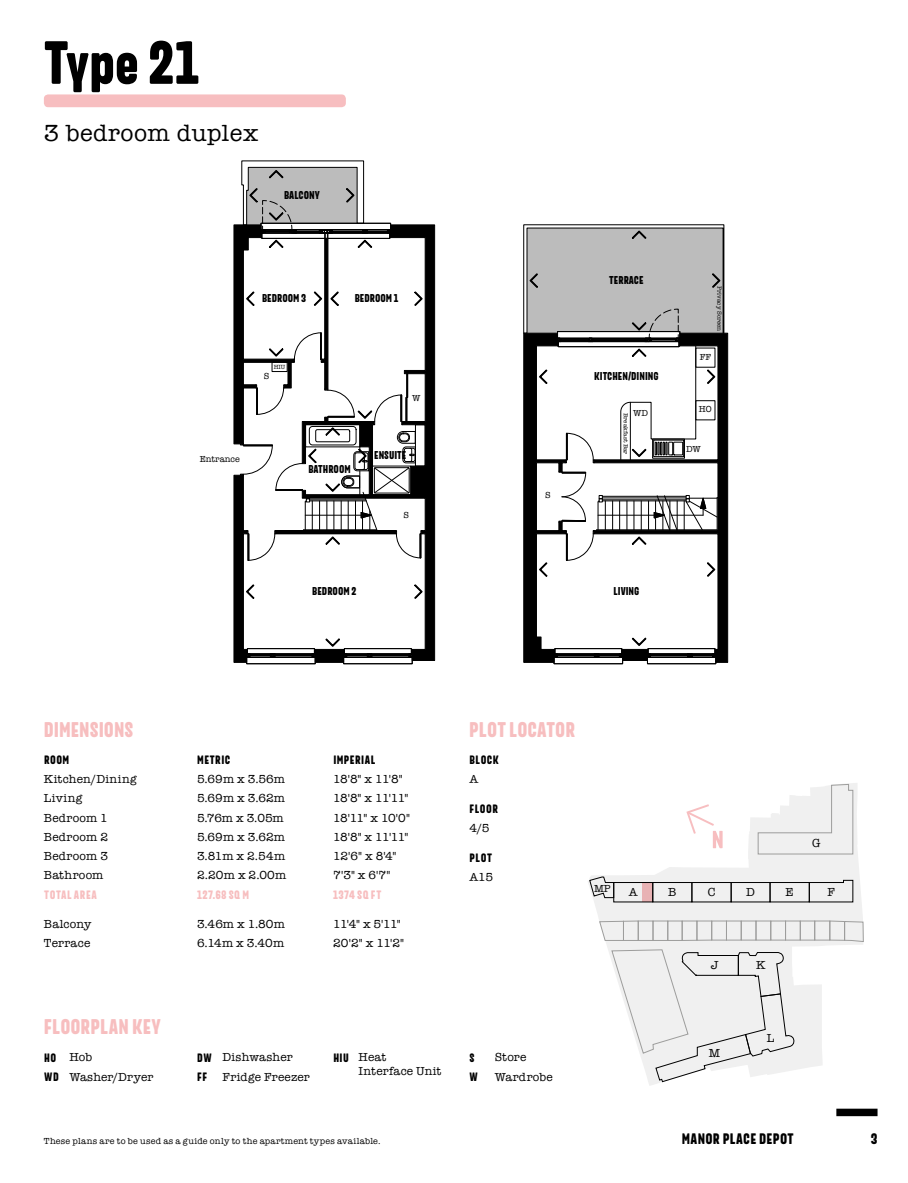
<style>
.page{position:relative;width:908px;height:1183px;background:#fff}
.page>*{position:absolute;margin:0;border:0;box-sizing:border-box;transform-origin:0 0}
.t1{font:60px "Merlod Autre Norme";letter-spacing:-.005em;color:#000}
.t2{font:24px "American Typewriter";letter-spacing:.02em;color:#000}
.t3{font:21px "Merlod Autre Norme";letter-spacing:.005em;color:#f7bebf}
.t4{font:15px "Merlod Autre Norme";letter-spacing:.02em;color:#000}
.t5{font:12px/13.5px "American Typewriter";letter-spacing:.015em;color:#000}
.t6{font:12px "Merlod Autre Norme";letter-spacing:.04em;color:#000}
.t7{font:12px "Merlod Autre Norme";letter-spacing:.045em;color:#f7bebf}
.t8{font:11.25px "Merlod Autre Norme";color:#000}
.t9{font:10.5px "American Typewriter";color:#000}
.t10{font:9px "American Typewriter";letter-spacing:.025em;color:#000}
.t11{font:9px "American Typewriter";color:#000}
.t12{font:6.15px "American Typewriter";color:#000}
.s1{font-family:"Merlod Autre Norme"}
</style>
<div class="page">
<svg style="left:588px;top:783px;width:275px;height:302px"></svg>
<div style="left:613px;top:882px;width:40px;height:20px;border:1px solid #000"></div>
<div style="left:652px;top:882px;width:40px;height:20px;border:1px solid #000"></div>
<div style="left:691px;top:882px;width:40px;height:20px;border:1px solid #000"></div>
<div style="left:731px;top:882px;width:39px;height:20px;border:1px solid #000"></div>
<div style="left:769px;top:882px;width:40px;height:20px;border:1px solid #000"></div>
<svg style="left:808px;top:879px;width:45px;height:24px"></svg>
<svg style="left:589px;top:876px;width:25px;height:22px"></svg>
<svg style="left:757px;top:783px;width:96px;height:72px"></svg>
<svg style="left:599px;top:920px;width:24px;height:21px"></svg>
<div style="left:623px;top:920px;width:15px;height:21px;border:1px solid #9d9d9c"></div>
<div style="left:638px;top:920px;width:15px;height:21px;border:1px solid #9d9d9c"></div>
<div style="left:652px;top:920px;width:16px;height:21px;border:1px solid #9d9d9c"></div>
<div style="left:667px;top:920px;width:15px;height:21px;border:1px solid #9d9d9c"></div>
<div style="left:682px;top:920px;width:15px;height:21px;border:1px solid #9d9d9c"></div>
<div style="left:696px;top:920px;width:16px;height:20px;border:1px solid #9d9d9c"></div>
<div style="left:711px;top:920px;width:16px;height:20px;border:1px solid #9d9d9c"></div>
<div style="left:726px;top:920px;width:15px;height:20px;border:1px solid #9d9d9c"></div>
<div style="left:741px;top:920px;width:15px;height:20px;border:1px solid #9d9d9c"></div>
<div style="left:755px;top:920px;width:16px;height:20px;border:1px solid #9d9d9c"></div>
<div style="left:770px;top:920px;width:16px;height:20px;border:1px solid #9d9d9c"></div>
<div style="left:785px;top:920px;width:15px;height:20px;border:1px solid #9d9d9c"></div>
<div style="left:800px;top:920px;width:15px;height:20px;border:1px solid #9d9d9c"></div>
<div style="left:814px;top:920px;width:16px;height:20px;border:1px solid #9d9d9c"></div>
<svg style="left:829px;top:920px;width:35px;height:22px"></svg>
<svg style="left:611px;top:950px;width:184px;height:132px"></svg>
<svg style="left:424px;top:224px;width:11px;height:437px;background:#0e0e0e"></svg>
<svg style="left:724px;top:333px;width:4px;height:330px"></svg>
<div style="left:246px;top:657px;width:69px;height:7px;border:1px solid #000"></div>
<div style="left:343px;top:657px;width:69px;height:7px;border:1px solid #000"></div>
<div style="left:554px;top:657px;width:69px;height:7px;border:1px solid #000"></div>
<div style="left:647px;top:657px;width:69px;height:7px;border:1px solid #000"></div>
<svg style="left:523px;top:224px;width:201px;height:439px"></svg>
<svg style="left:233px;top:160px;width:191px;height:503px"></svg>
<div style="left:643px;top:882px;width:10px;height:20px;background:#e8b2b4"></div>
<div style="left:836px;top:1108px;width:41px;height:8px;background:#000"></div>
<div style="left:44px;top:94px;width:302px;height:13px;background:#f7bec0;border-radius:4px"></div>
<svg style="left:686px;top:804px;width:36px;height:44px"></svg>
<h1 class="t1" style="left:44px;top:24px;width:157px">Type 21</h1>
<h2 class="t2" style="left:44px;top:114px;width:216px">3 bedroom duplex</h2>
<p class="t8" style="left:284px;top:188px;width:37px">BALCONY</p>
<p class="t8" style="left:262px;top:291px;width:46px">BEDROOM 3</p>
<p class="t12" style="left:274px;top:362px;width:13px">HIU</p>
<p class="t10" style="left:264px;top:369px;width:7px">S</p>
<p class="t8" style="left:355px;top:291px;width:45px">BEDROOM 1</p>
<p class="t10" style="left:412px;top:391px;width:10px">W</p>
<p class="t11" style="left:200px;top:452px;width:41px">Entrance</p>
<p class="t8" style="left:374px;top:448px;width:34px">ENSUITE</p>
<p class="t8" style="left:308px;top:462px;width:44px">BATHROOM</p>
<p class="t8" style="left:312px;top:584px;width:46px">BEDROOM 2</p>
<p class="t10" style="left:403px;top:508px;width:7px">S</p>
<p class="t10" style="left:545px;top:488px;width:7px">S</p>
<p class="t8" style="left:609px;top:273px;width:36px">TERRACE</p>
<p class="t8" style="left:594px;top:369px;width:66px">KITCHEN/DINING</p>
<p class="t10" style="left:633px;top:406px;width:16px">WD</p>
<p class="t12" style="left:630px;top:413px;width:43px;rotate:90deg">Breakfast Bar</p>
<p class="t12" style="left:724px;top:286px;width:47px;rotate:90deg">Privacy Screen</p>
<p class="t10" style="left:700px;top:350px;width:13px">FF</p>
<p class="t10" style="left:699px;top:402px;width:14px">HO</p>
<p class="t10" style="left:686px;top:442px;width:16px">DW</p>
<p class="t8" style="left:613px;top:583px;width:27px">LIVING</p>
<h3 class="t3" style="left:44px;top:716px;width:91px">DIMENSIONS</h3>
<h3 class="t3" style="left:469px;top:716px;width:108px">PLOT LOCATOR</h3>
<p class="t6" style="left:44px;top:752px;width:27px">ROOM</p>
<p class="t6" style="left:197px;top:752px;width:35px">METRIC</p>
<p class="t6" style="left:333px;top:752px;width:44px">IMPERIAL</p>
<p class="t5" style="left:44px;top:772px;width:94px">Kitchen/Dining</p>
<p class="t5" style="left:197px;top:772px;width:89px">5.69m x 3.56m</p>
<p class="t5" style="left:333px;top:772px;width:71px">18'8" x 11'8"</p>
<p class="t5" style="left:44px;top:791px;width:40px">Living</p>
<p class="t5" style="left:197px;top:791px;width:90px">5.69m x 3.62m</p>
<p class="t5" style="left:333px;top:791px;width:77px">18'8" x 11'11"</p>
<p class="t5" style="left:44px;top:810px;width:66px">Bedroom 1</p>
<p class="t5" style="left:197px;top:810px;width:88px">5.76m x 3.05m</p>
<p class="t5" style="left:333px;top:810px;width:78px">18'11" x 10'0"</p>
<p class="t5" style="left:44px;top:829px;width:66px">Bedroom 2</p>
<p class="t5" style="left:197px;top:829px;width:90px">5.69m x 3.62m</p>
<p class="t5" style="left:333px;top:829px;width:77px">18'8" x 11'11"</p>
<p class="t5" style="left:44px;top:848px;width:66px">Bedroom 3</p>
<p class="t5" style="left:197px;top:848px;width:90px">3.81m x 2.54m</p>
<p class="t5" style="left:333px;top:848px;width:65px">12'6" x 8'4"</p>
<p class="t5" style="left:44px;top:868px;width:61px">Bathroom</p>
<p class="t5" style="left:197px;top:868px;width:91px">2.20m x 2.00m</p>
<p class="t5" style="left:333px;top:868px;width:59px">7'3" x 6'7"</p>
<p class="t7" style="left:44px;top:886px;width:54px">TOTAL AREA</p>
<p class="t7" style="left:197px;top:886px;width:54px">127.68 SQ M</p>
<p class="t7" style="left:333px;top:886px;width:50px">1374 SQ FT</p>
<p class="t5" style="left:44px;top:917px;width:49px">Balcony</p>
<p class="t5" style="left:197px;top:917px;width:89px">3.46m x 1.80m</p>
<p class="t5" style="left:333px;top:917px;width:69px">11'4" x 5'11"</p>
<p class="t5" style="left:44px;top:936px;width:48px">Terrace</p>
<p class="t5" style="left:197px;top:936px;width:89px">6.14m x 3.40m</p>
<p class="t5" style="left:333px;top:936px;width:72px">20'2" x 11'2"</p>
<p class="t6" style="left:469px;top:752px;width:31px">BLOCK</p>
<p class="t5" style="left:469px;top:772px;width:10px">A</p>
<p class="t6" style="left:469px;top:801px;width:30px">FLOOR</p>
<p class="t5" style="left:469px;top:821px;width:22px">4/5</p>
<p class="t6" style="left:469px;top:850px;width:24px">PLOT</p>
<p class="t5" style="left:469px;top:870px;width:25px">A15</p>
<p class="t9" style="left:594px;top:880px;width:18px">MP</p>
<p class="t5" style="left:812px;top:836px;width:10px">G</p>
<p class="t5" style="left:629px;top:885px;width:10px">A</p>
<p class="t5" style="left:668px;top:885px;width:10px">B</p>
<p class="t5" style="left:707px;top:885px;width:9px">C</p>
<p class="t5" style="left:746px;top:885px;width:10px">D</p>
<p class="t5" style="left:785px;top:885px;width:10px">E</p>
<p class="t5" style="left:827px;top:885px;width:9px">F</p>
<p class="t5" style="left:710px;top:958px;width:9px">J</p>
<p class="t5" style="left:756px;top:958px;width:11px">K</p>
<h3 class="t3" style="left:44px;top:1013px;width:118px">FLOORPLAN KEY</h3>
<p class="t5" style="left:44px;top:1050px;width:50px"><span class="s1">HO</span> Hob</p>
<p class="t5" style="left:197px;top:1050px;width:97px"><span class="s1">DW</span> Dishwasher</p>
<p class="t5" style="left:359px;top:1050px;width:84px;text-indent:-25px"><span class="s1">HIU</span> Heat<br>Interface Unit</p>
<p class="t6" style="left:469px;top:1050px;width:7px">S</p>
<p class="t5" style="left:495px;top:1050px;width:33px">Store</p>
<p class="t5" style="left:44px;top:1070px;width:111px"><span class="s1">WD</span> Washer/Dryer</p>
<p class="t6" style="left:197px;top:1069px;width:11px">FF</p>
<p class="t5" style="left:222px;top:1070px;width:89px">Fridge Freezer</p>
<p class="t6" style="left:469px;top:1069px;width:10px">W</p>
<p class="t5" style="left:495px;top:1070px;width:60px">Wardrobe</p>
<p class="t5" style="left:709px;top:1045px;width:13px">M</p>
<p class="t5" style="left:766px;top:1031px;width:9px">L</p>
<p class="t10" style="left:44px;top:1134px;width:338px">These plans are to be used as a guide only to the apartment types available.</p>
<p class="t4" style="left:682px;top:1129px;width:113px">MANOR PLACE DEPOT</p>
<p class="t4" style="left:871px;top:1129px;width:8px">3</p>
</div>
